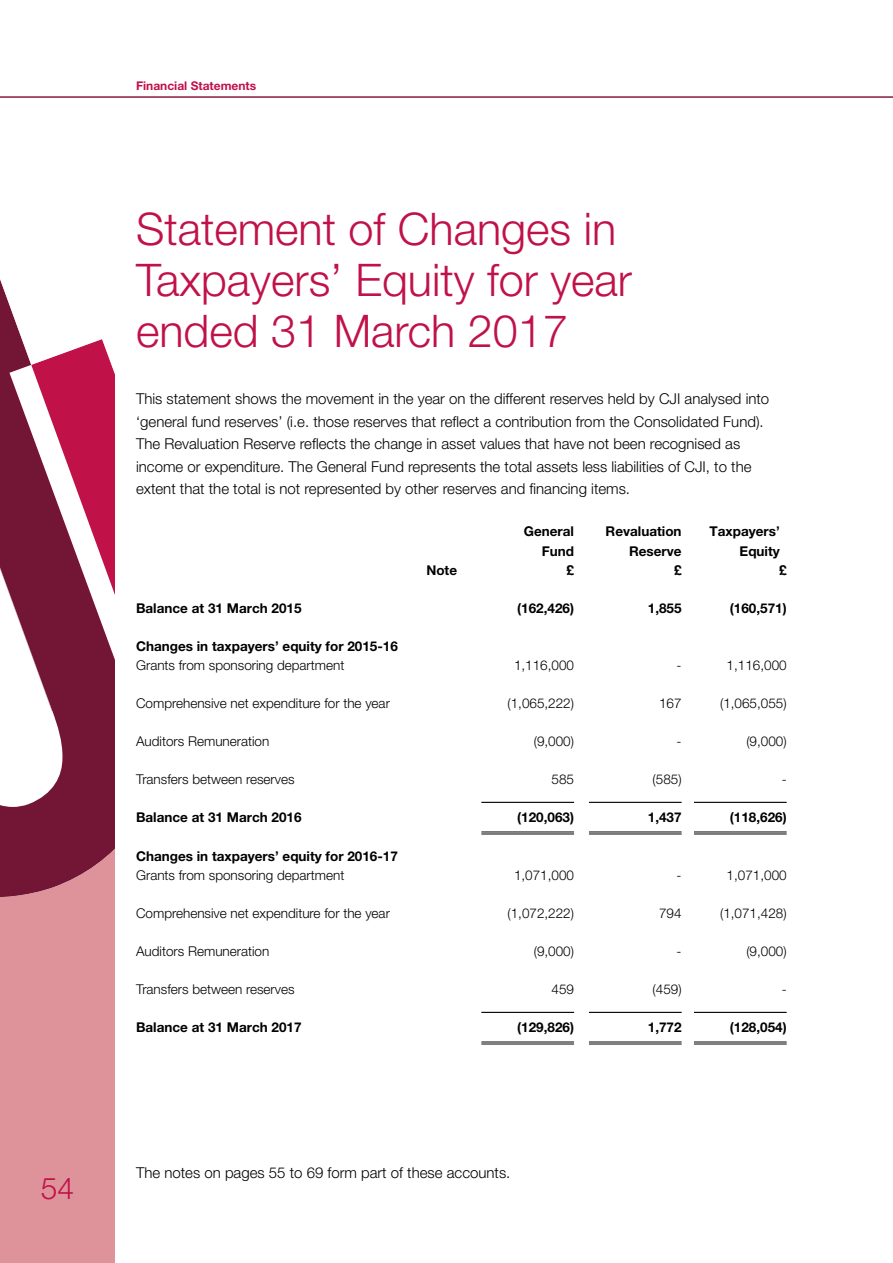
<style>
.page{position:relative;width:893px;height:1263px;background:#fff}
.page>*{position:absolute;margin:0;border:0;box-sizing:border-box;transform-origin:0 0}
._5_0_Head{font:300 45px/51px "Helvetica Neue LT Pro";color:#c01149}
.t1{font:300 30px "Helvetica Neue LT Std";color:#c01149}
._1_0_Body{font:300 15px/22.5px "Helvetica Neue LT Pro";color:#000}
.t2{font:300 13.5px "Helvetica Neue LT Pro";color:#000}
.t3{font:700 13.5px/19.5px "Helvetica Neue LT Pro";color:#000;text-align:right}
.t4{font:700 12px "Helvetica Neue LT Std";color:#c01149}
</style>
<div class="page">
<div style="left:0;top:1049px;width:115px;height:214px;background:#de939a"></div>
<div style="left:0;top:897px;width:115px;height:152px;background:#de939a"></div>
<svg style="left:9px;top:775px;width:106px;height:255px;fill:#de939a"></svg>
<svg style="left:0;top:279px;width:115px;height:496px"></svg>
<hr style="left:0;top:96px;width:893px;height:2px;background:#851a3e">
<hr style="left:481px;top:802px;width:93px;height:1px;background:#000">
<hr style="left:589px;top:802px;width:93px;height:1px;background:#000">
<hr style="left:694px;top:802px;width:93px;height:1px;background:#000">
<hr style="left:481px;top:831px;width:93px;height:1px;background:#000">
<hr style="left:481px;top:833px;width:93px;height:1px;background:#000">
<hr style="left:589px;top:831px;width:93px;height:1px;background:#000">
<hr style="left:589px;top:833px;width:93px;height:1px;background:#000">
<hr style="left:694px;top:831px;width:93px;height:1px;background:#000">
<hr style="left:694px;top:833px;width:93px;height:1px;background:#000">
<hr style="left:481px;top:1012px;width:93px;height:1px;background:#000">
<hr style="left:589px;top:1012px;width:93px;height:1px;background:#000">
<hr style="left:694px;top:1012px;width:93px;height:1px;background:#000">
<hr style="left:481px;top:1041px;width:93px;height:1px;background:#000">
<hr style="left:481px;top:1043px;width:93px;height:1px;background:#000">
<hr style="left:589px;top:1041px;width:93px;height:1px;background:#000">
<hr style="left:589px;top:1043px;width:93px;height:1px;background:#000">
<hr style="left:694px;top:1041px;width:93px;height:1px;background:#000">
<hr style="left:694px;top:1043px;width:93px;height:1px;background:#000">
<h2 class="t1" style="left:41px;top:1170px;width:35px">54</h2>
<p class="t4" style="left:136px;top:78px;width:122px">Financial Statements</p>
<p class="_5_0_Head" style="left:136px;top:202px;width:497px">Statement of Changes in<br>Taxpayers’ Equity for year ended 31 March 2017</p>
<p class="_1_0_Body" style="left:136px;top:387px;width:635px">This statement shows the movement in the year on the different reserves held by CJI analysed into ‘general fund reserves’ (i.e. those reserves that reflect a contribution from the Consolidated Fund).<br>The Revaluation Reserve reflects the change in asset values that have not been recognised as income or expenditure. The General Fund represents the total assets less liabilities of CJI, to the extent that the total is not represented by other reserves and financing items.</p>
<p class="t3" style="left:524px;top:522px;width:52px">General<br>Fund</p>
<p class="t3" style="left:606px;top:522px;width:77px">Revaluation<br>Reserve</p>
<p class="t3" style="left:710px;top:522px;width:72px">Taxpayers’</p>
<p class="t3" style="left:740px;top:541px;width:42px">Equity</p>
<p class="t3" style="left:426px;top:560px;width:32px">Note</p>
<p class="t3" style="left:567px;top:560px;width:9px">£</p>
<p class="t3" style="left:674px;top:560px;width:9px">£</p>
<p class="t3" style="left:779px;top:560px;width:9px">£</p>
<p class="t3" style="left:136px;top:598px;width:167px">Balance at 31 March 2015</p>
<p class="t3" style="left:517px;top:598px;width:58px">(162,426)</p>
<p class="t3" style="left:648px;top:598px;width:35px">1,855</p>
<p class="t3" style="left:730px;top:598px;width:58px">(160,571)</p>
<p class="t3" style="left:136px;top:636px;width:263px">Changes in taxpayers’ equity for 2015-16</p>
<p class="t2" style="left:136px;top:657px;width:210px">Grants from sponsoring department</p>
<p class="t2" style="left:514px;top:657px;width:62px">1,116,000</p>
<p class="t2" style="left:677px;top:657px;width:6px">-</p>
<p class="t2" style="left:727px;top:657px;width:62px">1,116,000</p>
<p class="t2" style="left:136px;top:695px;width:255px">Comprehensive net expenditure for the year</p>
<p class="t2" style="left:507px;top:695px;width:68px">(1,065,222)</p>
<p class="t2" style="left:659px;top:695px;width:24px">167</p>
<p class="t2" style="left:720px;top:695px;width:68px">(1,065,055)</p>
<p class="t2" style="left:136px;top:733px;width:135px">Auditors Remuneration</p>
<p class="t2" style="left:534px;top:733px;width:42px">(9,000)</p>
<p class="t2" style="left:677px;top:733px;width:6px">-</p>
<p class="t2" style="left:746px;top:733px;width:42px">(9,000)</p>
<p class="t2" style="left:136px;top:771px;width:160px">Transfers between reserves</p>
<p class="t2" style="left:551px;top:771px;width:24px">585</p>
<p class="t2" style="left:653px;top:771px;width:31px">(585)</p>
<p class="t2" style="left:782px;top:771px;width:6px">-</p>
<p class="t3" style="left:136px;top:807px;width:167px">Balance at 31 March 2016</p>
<p class="t3" style="left:517px;top:807px;width:58px">(120,063)</p>
<p class="t3" style="left:648px;top:807px;width:35px">1,437</p>
<p class="t3" style="left:730px;top:807px;width:58px">(118,626)</p>
<p class="t3" style="left:136px;top:846px;width:263px">Changes in taxpayers’ equity for 2016-17</p>
<p class="t2" style="left:136px;top:867px;width:210px">Grants from sponsoring department</p>
<p class="t2" style="left:514px;top:867px;width:62px">1,071,000</p>
<p class="t2" style="left:677px;top:867px;width:6px">-</p>
<p class="t2" style="left:727px;top:867px;width:62px">1,071,000</p>
<p class="t2" style="left:136px;top:905px;width:255px">Comprehensive net expenditure for the year</p>
<p class="t2" style="left:507px;top:905px;width:68px">(1,072,222)</p>
<p class="t2" style="left:659px;top:905px;width:24px">794</p>
<p class="t2" style="left:720px;top:905px;width:68px">(1,071,428)</p>
<p class="t2" style="left:136px;top:943px;width:135px">Auditors Remuneration</p>
<p class="t2" style="left:534px;top:943px;width:42px">(9,000)</p>
<p class="t2" style="left:677px;top:943px;width:6px">-</p>
<p class="t2" style="left:746px;top:943px;width:42px">(9,000)</p>
<p class="t2" style="left:136px;top:981px;width:160px">Transfers between reserves</p>
<p class="t2" style="left:551px;top:981px;width:24px">459</p>
<p class="t2" style="left:653px;top:981px;width:31px">(459)</p>
<p class="t2" style="left:782px;top:981px;width:6px">-</p>
<p class="t3" style="left:136px;top:1017px;width:167px">Balance at 31 March 2017</p>
<p class="t3" style="left:517px;top:1017px;width:58px">(129,826)</p>
<p class="t3" style="left:648px;top:1017px;width:35px">1,772</p>
<p class="t3" style="left:730px;top:1017px;width:58px">(128,054)</p>
<p class="_1_0_Body" style="left:136px;top:1161px;width:376px">The notes on pages 55 to 69 form part of these accounts.</p>
</div>
